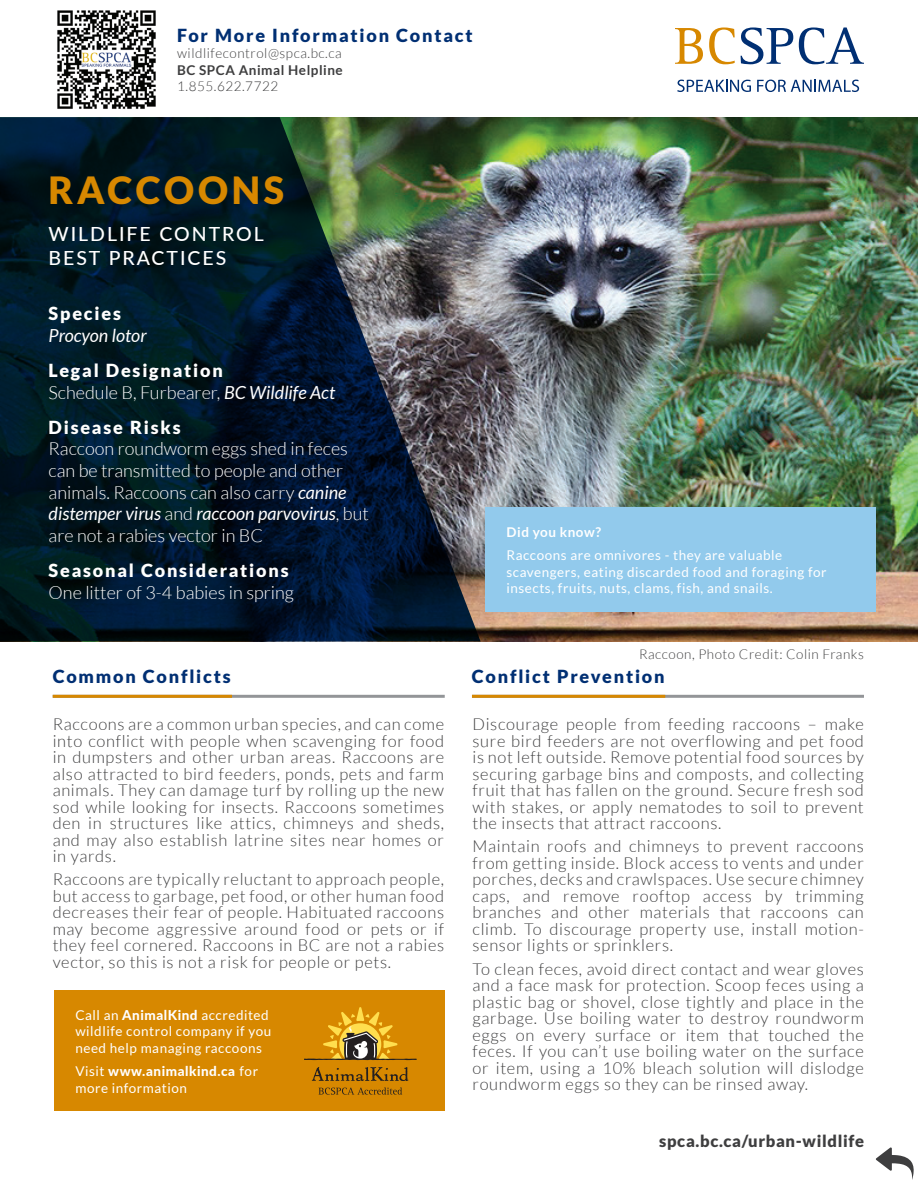
<style>
.page{position:relative;width:918px;height:1188px;background:#fff}
.page>*{position:absolute;margin:0;border:0;box-sizing:border-box;transform-origin:0 0}
.Species_Title{font:900 37.5px "Lato";letter-spacing:.1em;color:#d78800}
.Best_Practices_Title{font:500 19.5px "Lato";letter-spacing:.1em;color:#fff}
.Info_Body{font:300 18px/21.6px "Lato";color:#fff}
.Section_Heading{font:900 18px "Lato";letter-spacing:.1em;color:#002f73}
.Info_Heading{font:900 18px "Lato";letter-spacing:.1em;color:#fff}
.Info_Body-2{font:italic 18px "Lato";color:#fff}
.Body{font:300 16.5px/16.5px "Lato";letter-spacing:.04em;color:#3e3e3f;text-align:justify}
.t1{font:900 16.5px "Lato";letter-spacing:.04em;color:#3e3e3f}
.Animal_Kind_Text{font:13.5px/16.5px "Lato";letter-spacing:.04em;color:#fff}
.image_source{font:300 13.5px "Lato";letter-spacing:.04em;color:#3e3e3f}
.t2{font:700 13.5px "Lato";letter-spacing:.04em;color:#3e3e3f}
.Animal_Kind_Text-2{font:700 13.5px "Lato";letter-spacing:.04em;color:#fff}
.s1{font-weight:400;font-style:italic}
.s2{font-weight:800}
</style>
<div class="page">
<svg style="left:675px;top:28px;width:28px;height:36px"></svg>
<svg style="left:709px;top:27px;width:26px;height:37px"></svg>
<svg style="left:741px;top:27px;width:52px;height:37px"></svg>
<svg style="left:799px;top:27px;width:65px;height:37px"></svg>
<svg style="left:677px;top:80px;width:74px;height:12px"></svg>
<svg style="left:757px;top:80px;width:102px;height:12px"></svg>
<svg style="left:876px;top:1148px;width:38px;height:32px"></svg>
<img style="left:57px;top:10px;width:99px;height:99px">
<img style="left:481px;top:117px;width:437px;height:525px">
<svg style="left:0;top:117px;width:481px;height:525px;background:#132731"></svg>
<hr style="left:472px;top:695px;width:392px;height:3px;background:#939598">
<hr style="left:472px;top:695px;width:193px;height:3px;background:#d78800">
<hr style="left:53px;top:695px;width:392px;height:3px;background:#939598">
<hr style="left:53px;top:695px;width:179px;height:3px;background:#d78800">
<div style="left:54px;top:990px;width:391px;height:121px;background:#d78800"></div>
<svg style="left:312px;top:1067px;width:96px;height:14px"></svg>
<svg style="left:318px;top:1087px;width:84px;height:8px"></svg>
<svg style="left:304px;top:1007px;width:113px;height:53px"></svg>
<div style="left:485px;top:507px;width:391px;height:105px;background:#92caec"></div>
<p class="Section_Heading" style="left:177px;top:25px;width:297px">For More Information Contact</p>
<p class="image_source" style="left:177px;top:46px;width:166px">wildlifecontrol@spca.bc.ca</p>
<p class="t2" style="left:177px;top:62px;width:167px">BC SPCA Animal Helpline</p>
<p class="image_source" style="left:177px;top:79px;width:103px">1.855.622.7722</p>
<p class="Species_Title" style="left:49px;top:168px;width:237px">RACCOONS</p>
<p class="Best_Practices_Title" style="left:49px;top:220px;width:217px">WILDLIFE CONTROL</p>
<p class="Best_Practices_Title" style="left:49px;top:244px;width:179px">BEST PRACTICES</p>
<p class="Info_Heading" style="left:49px;top:303px;width:74px">Species</p>
<p class="Info_Body-2" style="left:49px;top:325px;width:100px">Procyon lotor</p>
<p class="Info_Heading" style="left:49px;top:360px;width:176px">Legal Designation</p>
<p class="Info_Body" style="left:49px;top:382px;width:288px">Schedule B, Furbearer, <span class="s1">BC Wildlife Act</span></p>
<p class="Info_Heading" style="left:49px;top:417px;width:133px">Disease Risks</p>
<p class="Info_Body" style="left:49px;top:438px;width:322px">Raccoon roundworm eggs shed in feces can be transmitted to people and other animals. Raccoons can also carry <span class="s1">canine distemper virus</span> and <span class="s1">raccoon parvovirus</span>, but are not a rabies vector in BC</p>
<p class="Info_Heading" style="left:49px;top:560px;width:242px">Seasonal Considerations</p>
<p class="Info_Body" style="left:49px;top:581px;width:247px">One litter of 3-4 babies in spring</p>
<p class="Section_Heading" style="left:53px;top:666px;width:179px">Common Conflicts</p>
<p class="Body" style="left:53px;top:716px;width:393px">Raccoons are a common urban species, and can come into conflict with people when scavenging for food in dumpsters and other urban areas. Raccoons are also attracted to bird feeders, ponds, pets and farm animals. They can damage turf by rolling up the new sod while looking for insects. Raccoons sometimes den in structures like attics, chimneys and sheds, and may also establish latrine sites near homes or in yards.</p>
<p class="Body" style="left:53px;top:871px;width:393px">Raccoons are typically reluctant to approach people, but access to garbage, pet food, or other human food decreases their fear of people. Habituated raccoons may become aggressive around food or pets or if they feel cornered. Raccoons in BC are not a rabies vector, so this is not a risk for people or pets.</p>
<p class="Animal_Kind_Text" style="left:75px;top:1007px;width:197px">Call an <span class="s2">AnimalKind</span> accredited wildlife control company if you need help managing raccoons</p>
<p class="Animal_Kind_Text" style="left:75px;top:1063px;width:184px">Visit <span class="s2">www.animalkind.ca</span> for more information</p>
<p class="Animal_Kind_Text-2" style="left:507px;top:524px;width:96px">Did you know?</p>
<p class="Animal_Kind_Text" style="left:507px;top:547px;width:322px">Raccoons are omnivores - they are valuable scavengers, eating discarded food and foraging for insects, fruits, nuts, clams, fish, and snails.</p>
<p class="image_source" style="left:639px;top:647px;width:226px">Raccoon, Photo Credit: Colin Franks</p>
<p class="Section_Heading" style="left:472px;top:666px;width:194px">Conflict Prevention</p>
<p class="Body" style="left:472px;top:716px;width:393px">Discourage people from feeding raccoons – make sure bird feeders are not overflowing and pet food is not left outside. Remove potential food sources by securing garbage bins and composts, and collecting fruit that has fallen on the ground. Secure fresh sod with stakes, or apply nematodes to soil to prevent the insects that attract raccoons.</p>
<p class="Body" style="left:472px;top:838px;width:393px">Maintain roofs and chimneys to prevent raccoons from getting inside. Block access to vents and under porches, decks and crawlspaces. Use secure chimney caps, and remove rooftop access by trimming branches and other materials that raccoons can climb. To discourage property use, install motion&shy;sensor lights or sprinklers.</p>
<p class="Body" style="left:472px;top:961px;width:393px">To clean feces, avoid direct contact and wear gloves and a face mask for protection. Scoop feces using a plastic bag or shovel, close tightly and place in the garbage. Use boiling water to destroy roundworm eggs on every surface or item that touched the feces. If you can’t use boiling water on the surface or item, using a 10% bleach solution will dislodge roundworm eggs so they can be rinsed away.</p>
<p class="t1" style="left:659px;top:1132px;width:206px">spca.bc.ca/urban-wildlife</p>
</div>
